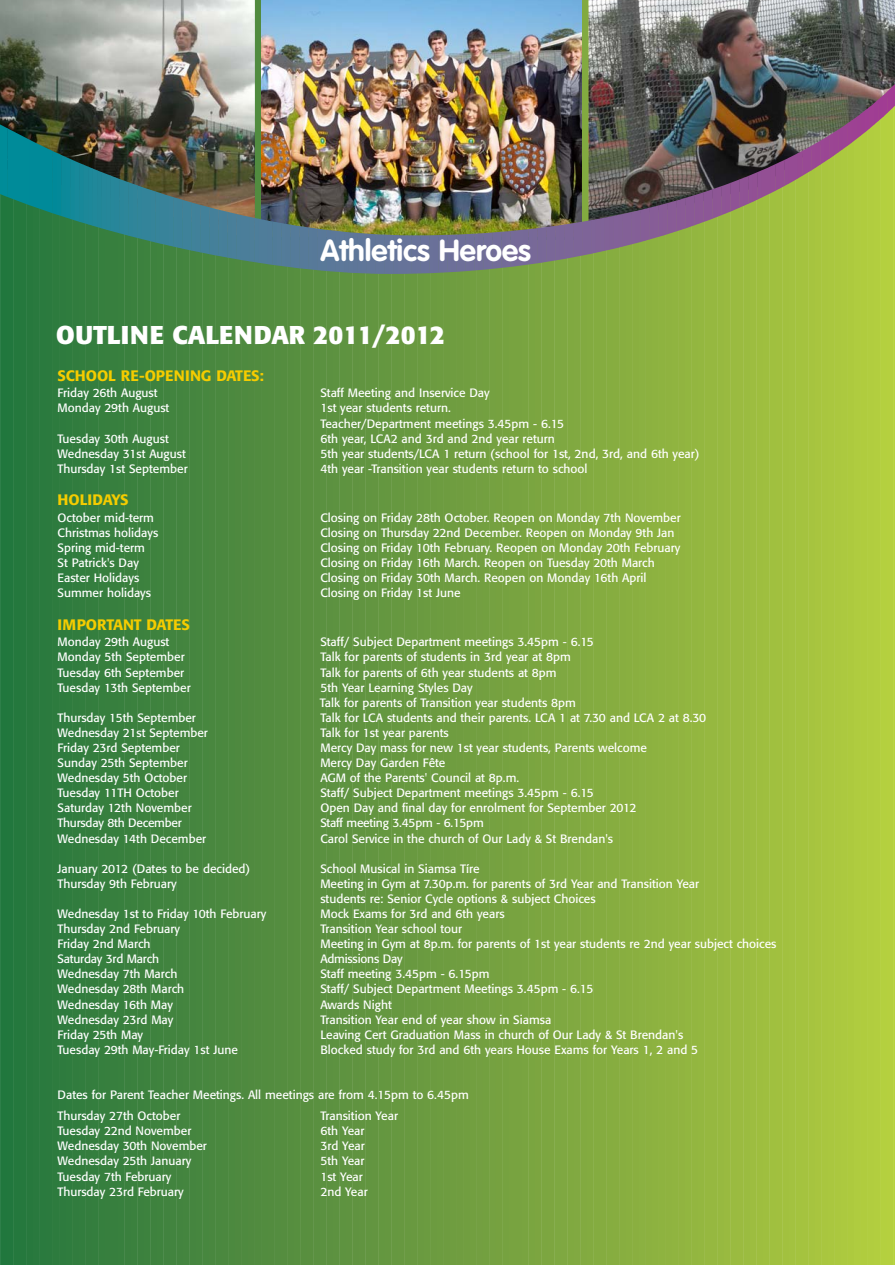
<style>
.page{position:relative;width:895px;height:1265px;background:#fff}
.page>*{position:absolute;margin:0;border:0;box-sizing:border-box;transform-origin:0 0}
.t1{font:700 30px "VAG Rounded Std";color:#fff}
.t2{font:700 25.5px "Formata";color:#fff}
.t3{font:500 15px "Formata";color:#f5cc00}
.t4{font:12px/15.1px "Formata";color:#fff}
.t5{font:12px "Formata";letter-spacing:-.02em;color:#fff}
</style>
<div class="page">
<hr style="left:894px;top:62px;width:1px;height:212px;background:#a33993">
<img style="left:0;top:0;width:894px;height:1265px">
<h1 class="t1" style="left:320px;top:238px;width:212px">Athletics Heroes</h1>
<h2 class="t2" style="left:56px;top:323px;width:390px">OUTLINE CALENDAR 2011/2012</h2>
<p class="t3" style="left:58px;top:369px;width:208px">SCHOOL RE-OPENING DATES:</p>
<p class="t4" style="left:58px;top:386px;width:101px">Friday 26th August</p>
<p class="t4" style="left:320px;top:386px;width:171px">Staff Meeting and Inservice Day</p>
<p class="t4" style="left:58px;top:401px;width:113px">Monday 29th August</p>
<p class="t4" style="left:320px;top:401px;width:245px">1st year students return.<br>Teacher/Department meetings 3.45pm - 6.15</p>
<p class="t4" style="left:58px;top:432px;width:113px">Tuesday 30th August</p>
<p class="t4" style="left:320px;top:432px;width:236px">6th year, LCA2 and 3rd and 2nd year return</p>
<p class="t4" style="left:58px;top:447px;width:130px">Wednesday 31st August</p>
<p class="t4" style="left:320px;top:447px;width:380px">5th year students/LCA 1 return (school for 1st, 2nd, 3rd, and 6th year)</p>
<p class="t4" style="left:58px;top:462px;width:131px">Thursday 1st September</p>
<p class="t4" style="left:320px;top:462px;width:268px">4th year -Transition year students return to school</p>
<p class="t3" style="left:58px;top:493px;width:72px">HOLIDAYS</p>
<p class="t4" style="left:58px;top:511px;width:98px">October mid-term</p>
<p class="t4" style="left:320px;top:511px;width:362px">Closing on Friday 28th October. Reopen on Monday 7th November</p>
<p class="t4" style="left:58px;top:526px;width:102px">Christmas holidays</p>
<p class="t4" style="left:320px;top:526px;width:355px">Closing on Thursday 22nd December. Reopen on Monday 9th Jan</p>
<p class="t4" style="left:58px;top:541px;width:89px">Spring mid-term</p>
<p class="t4" style="left:320px;top:541px;width:361px">Closing on Friday 10th February. Reopen on Monday 20th February</p>
<p class="t4" style="left:58px;top:556px;width:83px">St Patrick's Day</p>
<p class="t4" style="left:320px;top:556px;width:336px">Closing on Friday 16th March. Reopen on Tuesday 20th March</p>
<p class="t4" style="left:58px;top:571px;width:83px">Easter Holidays</p>
<p class="t4" style="left:320px;top:571px;width:327px">Closing on Friday 30th March. Reopen on Monday 16th April</p>
<p class="t4" style="left:58px;top:586px;width:95px">Summer holidays</p>
<p class="t4" style="left:320px;top:586px;width:142px">Closing on Friday 1st June</p>
<p class="t3" style="left:58px;top:618px;width:134px">IMPORTANT DATES</p>
<p class="t4" style="left:58px;top:635px;width:113px">Monday 29th August</p>
<p class="t4" style="left:320px;top:635px;width:275px">Staff/ Subject Department meetings 3.45pm - 6.15</p>
<p class="t4" style="left:58px;top:650px;width:128px">Monday 5th September</p>
<p class="t4" style="left:320px;top:650px;width:252px">Talk for parents of students in 3rd year at 8pm</p>
<p class="t4" style="left:58px;top:666px;width:128px">Tuesday 6th September</p>
<p class="t4" style="left:320px;top:666px;width:238px">Talk for parents of 6th year students at 8pm</p>
<p class="t4" style="left:58px;top:681px;width:134px">Tuesday 13th September</p>
<p class="t4" style="left:320px;top:681px;width:257px">5th Year Learning Styles Day<br>Talk for parents of Transition year students 8pm</p>
<p class="t4" style="left:58px;top:711px;width:140px">Thursday 15th September</p>
<p class="t4" style="left:320px;top:711px;width:387px">Talk for LCA students and their parents. LCA 1 at 7.30 and LCA 2 at 8.30</p>
<p class="t4" style="left:58px;top:726px;width:152px">Wednesday 21st September</p>
<p class="t4" style="left:320px;top:726px;width:130px">Talk for 1st year parents</p>
<p class="t4" style="left:58px;top:741px;width:124px">Friday 23rd September</p>
<p class="t4" style="left:320px;top:741px;width:328px">Mercy Day mass for new 1st year students, Parents welcome</p>
<p class="t4" style="left:58px;top:756px;width:131px">Sunday 25th September</p>
<p class="t4" style="left:320px;top:756px;width:127px">Mercy Day Garden Fête</p>
<p class="t4" style="left:58px;top:771px;width:131px">Wednesday 5th October</p>
<p class="t4" style="left:320px;top:771px;width:200px">AGM of the Parents' Council at 8p.m.</p>
<p class="t4" style="left:58px;top:786px;width:122px">Tuesday 11TH October</p>
<p class="t4" style="left:320px;top:786px;width:275px">Staff/ Subject Department meetings 3.45pm - 6.15</p>
<p class="t4" style="left:58px;top:801px;width:135px">Saturday 12th November</p>
<p class="t4" style="left:320px;top:801px;width:317px">Open Day and final day for enrolment for September 2012</p>
<p class="t5" style="left:58px;top:818px;width:126px">Thursday 8th December</p>
<p class="t5" style="left:320px;top:818px;width:165px">Staff meeting 3.45pm - 6.15pm</p>
<p class="t4" style="left:58px;top:832px;width:150px">Wednesday 14th December</p>
<p class="t4" style="left:320px;top:832px;width:294px">Carol Service in the church of Our Lady &amp; St Brendan's</p>
<p class="t4" style="left:58px;top:862px;width:194px">January 2012 (Dates to be decided)</p>
<p class="t4" style="left:320px;top:862px;width:161px">School Musical in Siamsa Tíre</p>
<p class="t4" style="left:58px;top:877px;width:120px">Thursday 9th February</p>
<p class="t4" style="left:320px;top:877px;width:380px">Meeting in Gym at 7.30p.m. for parents of 3rd Year and Transition Year students re: Senior Cycle options &amp; subject Choices</p>
<p class="t4" style="left:58px;top:907px;width:210px">Wednesday 1st to Friday 10th February</p>
<p class="t4" style="left:320px;top:907px;width:186px">Mock Exams for 3rd and 6th years</p>
<p class="t4" style="left:58px;top:922px;width:124px">Thursday 2nd February</p>
<p class="t4" style="left:320px;top:922px;width:143px">Transition Year school tour</p>
<p class="t4" style="left:58px;top:937px;width:94px">Friday 2nd March</p>
<p class="t4" style="left:320px;top:937px;width:457px">Meeting in Gym at 8p.m. for parents of 1st year students re 2nd year subject choices</p>
<p class="t5" style="left:58px;top:953px;width:103px">Saturday 3rd March</p>
<p class="t5" style="left:320px;top:953px;width:84px">Admissions Day</p>
<p class="t4" style="left:58px;top:967px;width:121px">Wednesday 7th March</p>
<p class="t4" style="left:320px;top:967px;width:171px">Staff meeting 3.45pm - 6.15pm</p>
<p class="t4" style="left:58px;top:982px;width:128px">Wednesday 28th March</p>
<p class="t4" style="left:320px;top:982px;width:274px">Staff/ Subject Department Meetings 3.45pm - 6.15</p>
<p class="t4" style="left:58px;top:997px;width:117px">Wednesday 16th May</p>
<p class="t4" style="left:320px;top:997px;width:73px">Awards Night</p>
<p class="t4" style="left:58px;top:1013px;width:117px">Wednesday 23rd May</p>
<p class="t4" style="left:320px;top:1013px;width:232px">Transition Year end of year show in Siamsa</p>
<p class="t4" style="left:58px;top:1028px;width:87px">Friday 25th May</p>
<p class="t4" style="left:320px;top:1028px;width:364px">Leaving Cert Graduation Mass in church of Our Lady &amp; St Brendan's</p>
<p class="t4" style="left:58px;top:1043px;width:182px">Tuesday 29th May-Friday 1st June</p>
<p class="t4" style="left:320px;top:1043px;width:379px">Blocked study for 3rd and 6th years House Exams for Years 1, 2 and 5</p>
<p class="t4" style="left:58px;top:1085px;width:412px;line-height:21px">Dates for Parent Teacher Meetings. All meetings are from 4.15pm to 6.45pm<br>Thursday 27th October</p>
<p class="t4" style="left:320px;top:1109px;width:79px">Transition Year</p>
<p class="t4" style="left:58px;top:1124px;width:135px">Tuesday 22nd November</p>
<p class="t4" style="left:320px;top:1124px;width:46px">6th Year</p>
<p class="t4" style="left:58px;top:1139px;width:151px">Wednesday 30th November</p>
<p class="t4" style="left:320px;top:1139px;width:46px">3rd Year</p>
<p class="t4" style="left:58px;top:1154px;width:135px">Wednesday 25th January</p>
<p class="t4" style="left:320px;top:1154px;width:46px">5th Year</p>
<p class="t4" style="left:58px;top:1169px;width:115px">Tuesday 7th February</p>
<p class="t4" style="left:320px;top:1169px;width:44px">1st Year</p>
<p class="t4" style="left:58px;top:1184px;width:127px">Thursday 23rd February</p>
<p class="t4" style="left:320px;top:1184px;width:49px">2nd Year</p>
</div>
